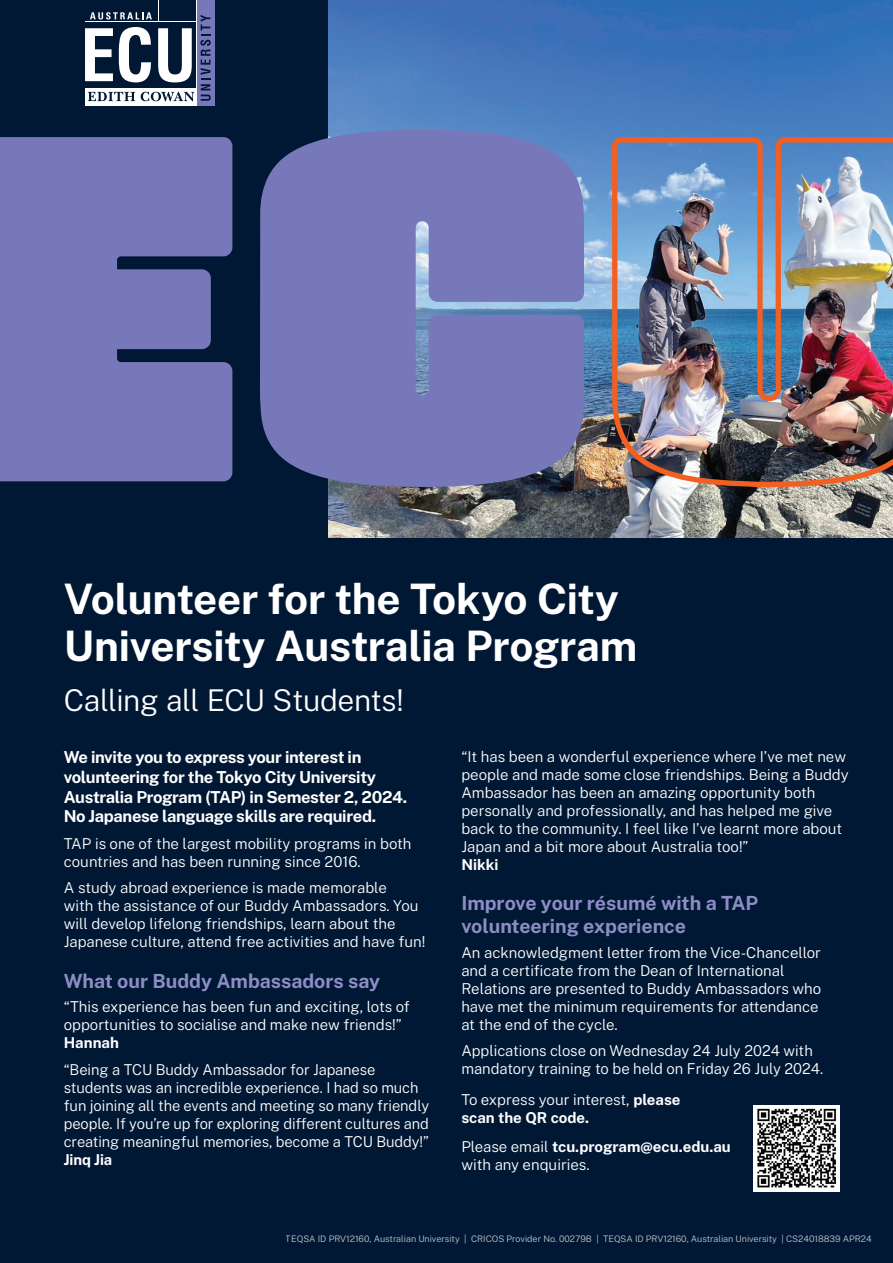
<style>
.page{position:relative;width:893px;height:1263px;background:#001834}
.page>*{position:absolute;margin:0;border:0;box-sizing:border-box;transform-origin:0 0}
.Heading_1{font:700 42px/46.5px "Public Sans";letter-spacing:-.01em;color:#fff}
.Heading_1-2{font:300 30px "Public Sans";letter-spacing:-.015em;color:#fff}
.t1{font:700 19.5px/23.4px "Public Sans";color:#8d8dc4}
.Intro_Gilroy{font:700 16.5px/19.8px "Public Sans";letter-spacing:-.02em;color:#fff}
.Intro_Gilroy-2{font:300 15px/18px "Public Sans";color:#fff}
.t2{font:300 9px "Public Sans";color:#fff}
.s1{font-weight:700}
</style>
<div class="page">
<img style="left:329px;top:0;width:564px;height:538px">
<div style="left:0;top:137px;width:232px;height:344px;background:#7778b9"></div>
<svg style="left:260px;top:130px;width:324px;height:357px;background:#7276b3"></svg>
<img style="left:612px;top:137px;width:281px;height:350px">
<img style="left:754px;top:1106px;width:86px;height:86px">
<div style="left:197px;top:0;width:17px;height:11px;background:#7778b9"></div>
<div style="left:85px;top:88px;width:129px;height:18px;background:#fff"></div>
<div style="left:197px;top:10px;width:17px;height:96px;background:#7778b9"></div>
<hr style="left:197px;top:10px;width:1px;height:96px;background:#fff">
<svg style="left:85px;top:0;width:126px;height:101px"></svg>
<hr style="left:85px;top:22px;width:112px;height:1px;background:#fff">
<p class="Heading_1" style="left:64px;top:574px;width:575px">Volunteer for the Tokyo City<br>University Australia Program</p>
<p class="Heading_1-2" style="left:64px;top:681px;width:341px">Calling all ECU Students!</p>
<p class="Intro_Gilroy" style="left:64px;top:747px;width:345px">We invite you to express your interest in volunteering for the Tokyo City University Australia Program (TAP) in Semester 2, 2024.<br>No Japanese language skills are required.</p>
<p class="Intro_Gilroy-2" style="left:64px;top:834px;width:349px">TAP is one of the largest mobility programs in both countries and has been running since 2016.</p>
<p class="Intro_Gilroy-2" style="left:64px;top:878px;width:363px">A study abroad experience is made memorable<br>with the assistance of our Buddy Ambassadors. You will develop lifelong friendships, learn about the Japanese culture, attend free activities and have fun!</p>
<p class="t1" style="left:64px;top:968px;width:318px">What our Buddy Ambassadors say</p>
<p class="Intro_Gilroy-2" style="left:64px;top:997px;width:347px">“This experience has been fun and exciting, lots of opportunities to socialise and make new friends!”<br><span class="s1">Hannah</span></p>
<p class="Intro_Gilroy-2" style="left:64px;top:1060px;width:367px">“Being a TCU Buddy Ambassador for Japanese students was an incredible experience. I had so much fun joining all the events and meeting so many friendly people. If you’re up for exploring different cultures and creating meaningful memories, become a TCU Buddy!” <span class="s1">Jinq Jia</span></p>
<p class="Intro_Gilroy-2" style="left:461px;top:747px;width:389px">“It has been a wonderful experience where I’ve met new people and made some close friendships. Being a Buddy Ambassador has been an amazing opportunity both personally and professionally, and has helped me give back to the community. I feel like I’ve learnt more about Japan and a bit more about Australia too!”<br><span class="s1">Nikki</span></p>
<p class="t1" style="left:461px;top:891px;width:298px">Improve your résumé with a TAP volunteering experience</p>
<p class="Intro_Gilroy-2" style="left:461px;top:943px;width:361px">An acknowledgment letter from the Vice-Chancellor and a certificate from the Dean of International Relations are presented to Buddy Ambassadors who have met the minimum requirements for attendance at the end of the cycle.</p>
<p class="Intro_Gilroy-2" style="left:461px;top:1041px;width:363px">Applications close on Wednesday 24 July 2024 with mandatory training to be held on Friday 26 July 2024.</p>
<p class="Intro_Gilroy-2" style="left:461px;top:1090px;width:221px">To express your interest, <span class="s1">please scan the QR code.</span></p>
<p class="Intro_Gilroy-2" style="left:461px;top:1137px;width:271px">Please email <span class="s1">tcu.program@ecu.edu.au </span>with any enquiries.</p>
<p class="t2" style="left:286px;top:1232px;width:587px">TEQSA ID PRV12160, Australian University | CRICOS Provider No. 00279B | TEQSA ID PRV12160, Australian University | CS24018839 APR24</p>
</div>
